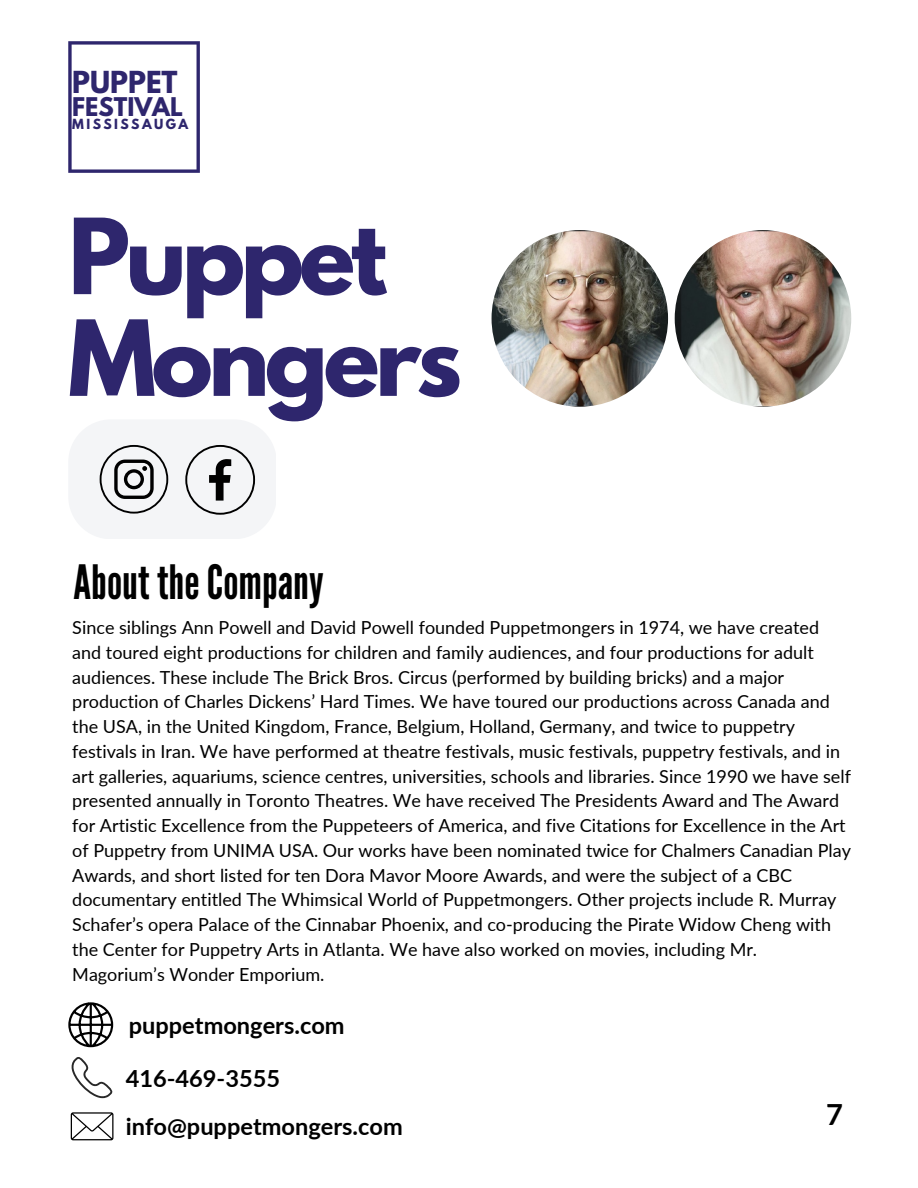
<style>
.page{position:relative;width:918px;height:1188px;background:#fff}
.page>*{position:absolute;margin:0;border:0;box-sizing:border-box;transform-origin:0 0}
.t1{font:700 92.85px/101.7px "League Spartan";letter-spacing:-.05em;color:#2e266d}
.t2{font:47.25px "League Gothic";color:#000}
.t3{font:700 29.1px "Lato";color:#000}
.t4{font:700 26.85px "League Spartan";color:#2e266d}
.t5{font:700 23.55px/48.6px "Lato";color:#000}
.t6{font:700 22.8px "League Spartan";color:#2e266d}
.t7{font:18px/24.8px "Lato";color:#000}
.t8{font:700 12.45px "League Spartan";letter-spacing:.195em;color:#2e266d}
</style>
<div class="page">
<svg style="left:68px;top:42px;width:132px;height:131px"></svg>
<img style="left:492px;top:230px;width:176px;height:177px;border-radius:50%">
<svg style="left:68px;top:1002px;width:45px;height:45px"></svg>
<svg style="left:71px;top:1057px;width:42px;height:41px"></svg>
<svg style="left:71px;top:1112px;width:42px;height:28px"></svg>
<div style="left:68px;top:419px;width:208px;height:120px;background:#f4f5f7;border-radius:43px"></div>
<svg style="left:100px;top:445px;width:68px;height:69px"></svg>
<svg style="left:185px;top:445px;width:70px;height:70px"></svg>
<img style="left:675px;top:230px;width:176px;height:177px;border-radius:50%">
<h3 class="t4" style="left:72px;top:69px;width:107px">PUPPET</h3>
<p class="t6" style="left:72px;top:96px;width:112px">FESTIVAL</p>
<p class="t8" style="left:72px;top:118px;width:118px">MISSISSAUGA</p>
<h1 class="t1" style="left:68px;top:218px;width:395px">Puppet<br>Mongers</h1>
<h2 class="t2" style="left:74px;top:554px;width:252px">About theCompany</h2>
<p class="t7" style="left:72px;top:615px;width:780px">Since siblings Ann Powell and David Powell founded Puppetmongers in 1974, we have created and toured eight productions for children and family audiences, and four productions for adult audiences. These include The Brick Bros. Circus (performed by building bricks) and a major production of Charles Dickens’ Hard Times. We have toured our productions across Canada and the USA, in the United Kingdom, France, Belgium, Holland, Germany, and twice to puppetry festivals in Iran. We have performed at theatre festivals, music festivals, puppetry festivals, and in art galleries, aquariums, science centres, universities, schools and libraries. Since 1990 we have self presented annually in Toronto Theatres. We have received The Presidents Award and The Award for Artistic Excellence from the Puppeteers of America, and five Citations for Excellence in the Art of Puppetry from UNIMA USA. Our works have been nominated twice for Chalmers Canadian Play Awards, and short listed for ten Dora Mavor Moore Awards, and were the subject of a CBC documentary entitled The Whimsical World of Puppetmongers. Other projects include R. Murray Schafer’s opera Palace of the Cinnabar Phoenix, and co-producing the Pirate Widow Cheng with the Center for Puppetry Arts in Atlanta. We have also worked on movies, including Mr.<br>Magorium’s Wonder Emporium.</p>
<h3 class="t5" style="left:129px;top:1000px;width:217px">puppetmongers.com</h3>
<h3 class="t5" style="left:126px;top:1053px;width:278px">416-469-3555 info@puppetmongers.com</h3>
<h3 class="t3" style="left:826px;top:1096px;width:18px">7</h3>
</div>
